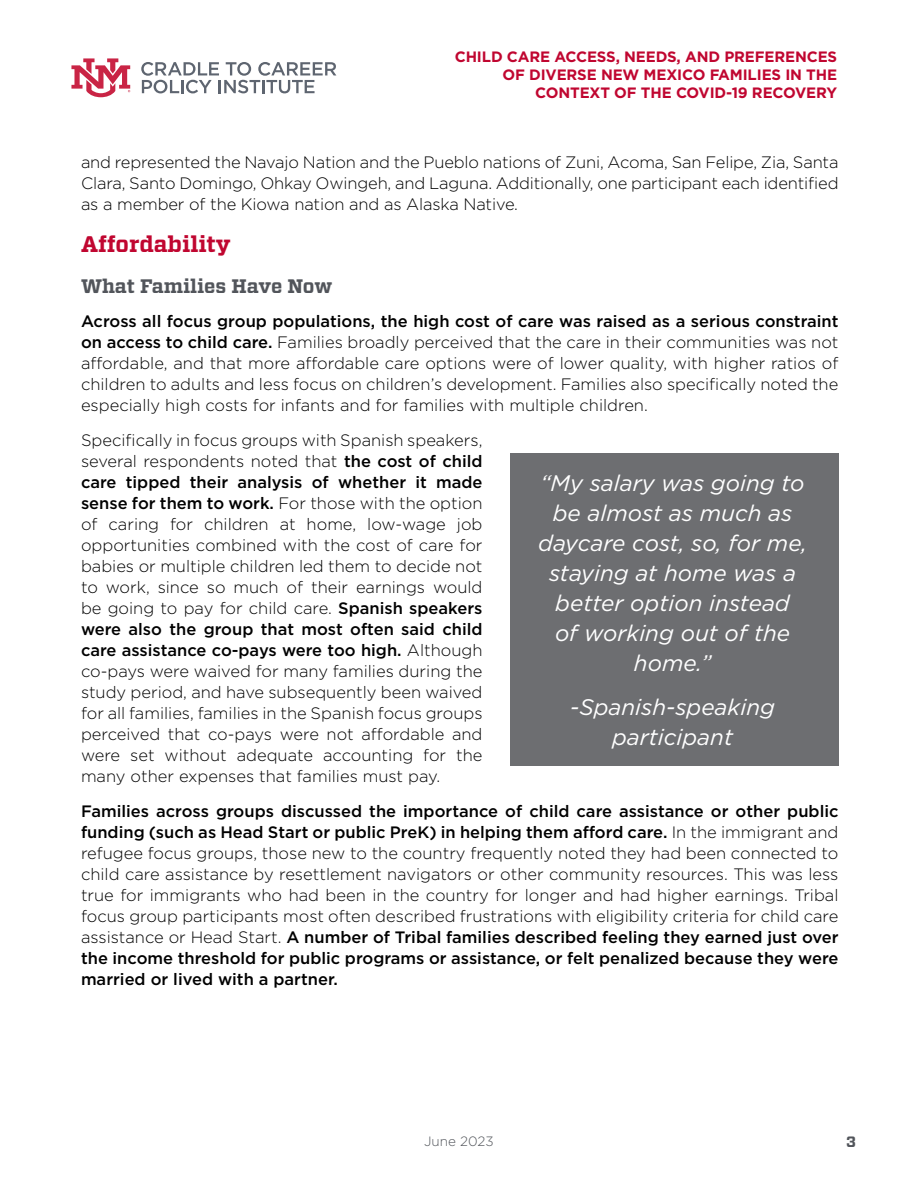
<style>
.page{position:relative;width:918px;height:1188px;background:#fff}
.page>*{position:absolute;margin:0;border:0;box-sizing:border-box;transform-origin:0 0}
.t1{font:italic 22.5px/30px "Gotham";color:#fff;text-align:center}
.t2{font:700 22.5px "Vitesse";color:#c00630}
.t3{font:700 19.5px "Vitesse";color:#52555b}
.t4{font:300 16.5px/21px "Gotham";color:#000;text-align:justify}
.t5{font:700 15px/18px "Gotham";letter-spacing:-.01em;color:#c00630;text-align:right}
.t6{font:700 15px "Vitesse";color:#52555b}
.t7{font:300 13.5px "Gotham";color:#52555b}
.s1{font-weight:500}
</style>
<div class="page">
<svg style="left:141px;top:62px;width:195px;height:31px"></svg>
<svg style="left:71px;top:58px;width:59px;height:39px"></svg>
<div style="left:510px;top:454px;width:328px;height:312px;background:#6d6e71"></div>
<p class="t5" style="left:455px;top:47px;width:384px">CHILD CARE ACCESS, NEEDS, AND PREFERENCES<br>OF DIVERSE NEW MEXICO FAMILIES IN THE<br>CONTEXT OF THE COVID-19 RECOVERY</p>
<p class="t4" style="left:81px;top:152px;width:759px">and represented the Navajo Nation and the Pueblo nations of Zuni, Acoma, San Felipe, Zia, Santa Clara, Santo Domingo, Ohkay Owingeh, and Laguna. Additionally, one participant each identified as a member of the Kiowa nation and as Alaska Native.</p>
<h1 class="t2" style="left:81px;top:229px;width:151px">Affordability</h1>
<p class="t3" style="left:81px;top:273px;width:253px">What Families Have Now</p>
<p class="t4" style="left:81px;top:311px;width:759px"><span class="s1">Across all focus group populations, the high cost of care was raised as a serious constraint on access to child care.</span> Families broadly perceived that the care in their communities was not affordable, and that more affordable care options were of lower quality, with higher ratios of children to adults and less focus on children’s development. Families also specifically noted the especially high costs for infants and for families with multiple children.</p>
<p class="t4" style="left:81px;top:429px;width:403px">Specifically in focus groups with Spanish speakers, several respondents noted that <span class="s1">the cost of child care tipped their analysis of whether it made sense for them to work.</span> For those with the option of caring for children at home, low-wage job opportunities combined with the cost of care for babies or multiple children led them to decide not to work, since so much of their earnings would be going to pay for child care. <span class="s1">Spanish speakers were also the group that most often said child care assistance co-pays were too high.</span> Although co-pays were waived for many families during the study period, and have subsequently been waived for all families, families in the Spanish focus groups perceived that co-pays were not affordable and were set without adequate accounting for the many other expenses that families must pay.</p>
<p class="t4" style="left:81px;top:800px;width:759px"><span class="s1">Families across groups discussed the importance of child care assistance or other public funding (such as Head Start or public PreK) in helping them afford care.</span> In the immigrant and refugee focus groups, those new to the country frequently noted they had been connected to child care assistance by resettlement navigators or other community resources. This was less true for immigrants who had been in the country for longer and had higher earnings. Tribal focus group participants most often described frustrations with eligibility criteria for child care assistance or Head Start. <span class="s1">A number of Tribal families described feeling they earned just over the income threshold for public programs or assistance, or felt penalized because they were married or lived with a partner.</span></p>
<h1 class="t1" style="left:538px;top:468px;width:270px">“My salary was going to be almost as much as daycare cost, so, for me, staying at home was a better option instead<br>of working out of the home.”</h1>
<h1 class="t1" style="left:570px;top:691px;width:206px">-Spanish-speaking participant</h1>
<p class="t7" style="left:424px;top:1133px;width:71px">June 2023</p>
<p class="t6" style="left:846px;top:1132px;width:11px">3</p>
</div>
